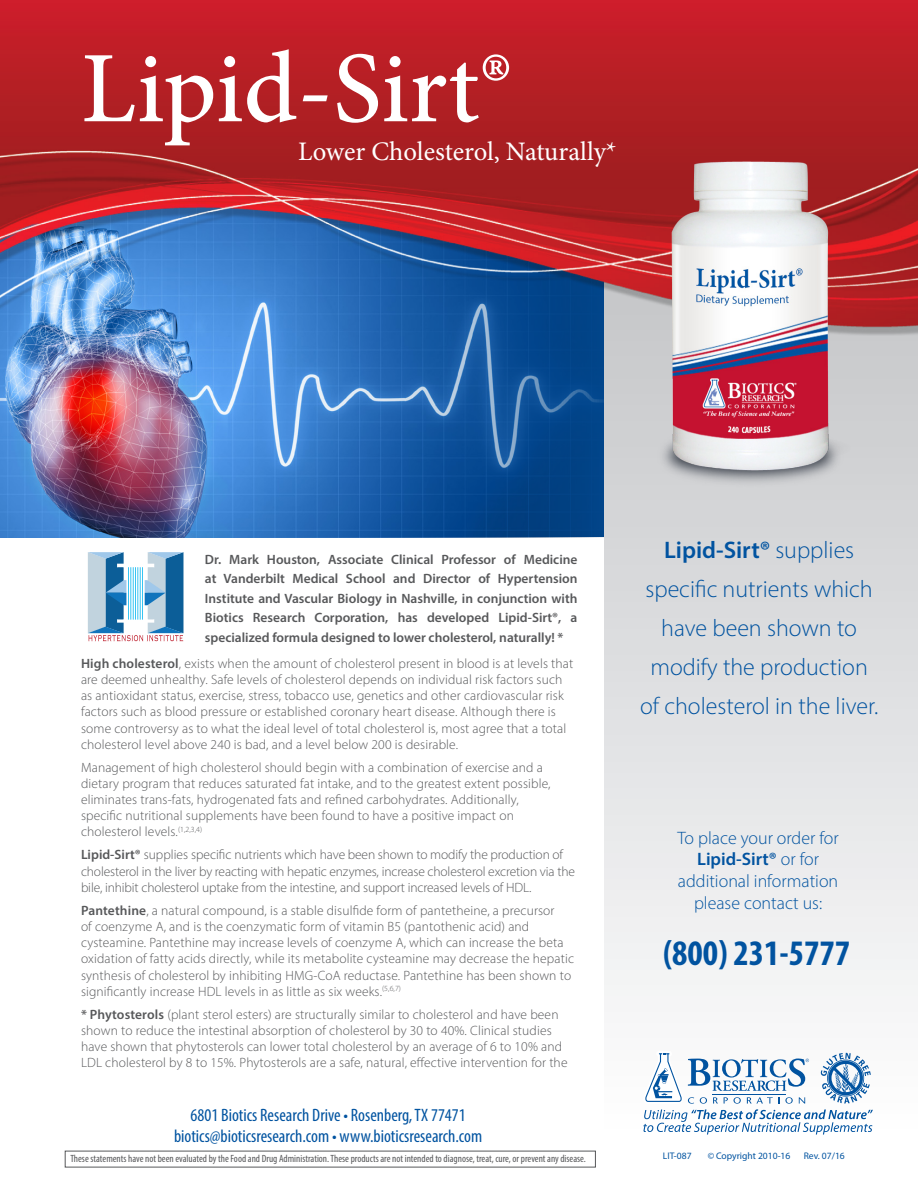
<style>
.page{position:relative;width:918px;height:1188px;background:#fff}
.page>*{position:absolute;margin:0;border:0;box-sizing:border-box;transform-origin:0 0}
.t1{font:500 101.4px "Minion Pro";color:#fff}
.t2{font:700 condensed 36px "Myriad Pro";color:#0153a0}
.t3{font:26.7px "Minion Pro";letter-spacing:-.005em;color:#fff}
.t4{font:300 24px/39px "Myriad Pro";color:#0153a0;text-align:center}
.t5{font:condensed 18px "Myriad Pro";color:#0153a0}
.t6{font:300 18px "Myriad Pro";color:#0153a0}
.t7{font:600 18px "Myriad Pro";color:#0153a0}
.t8{font:300 13.5px/16.2px "Myriad Pro";letter-spacing:.01em;color:#57585a}
.t9{font:600 13.5px/19.5px "Myriad Pro";color:#57585a;text-align:justify}
.t10{font:300 13.5px/16.2px "Myriad Pro";letter-spacing:-.01em;color:#57585a}
.t11{font:condensed 10.5px "Myriad Pro";color:#57585a}
.t12{font:9.6px "Myriad Pro";color:#0153a0}
.s1{font-weight:600}
.s2{font-weight:300}
</style>
<div class="page">
<img style="left:0;top:362px;width:605px;height:175px">
<svg style="left:605px;top:362px;width:313px;height:634px"></svg>
<img style="left:0;top:0;width:918px;height:362px">
<img style="left:638px;top:148px;width:224px;height:345px">
<div style="left:63px;top:527px;width:146px;height:138px;background:#fff"></div>
<svg style="left:88px;top:552px;width:95px;height:89px"></svg>
<svg style="left:643px;top:1052px;width:230px;height:83px"></svg>
<p class="t1" style="left:81px;top:20px;width:433px">Lipid-Sirt®</p>
<p class="t3" style="left:298px;top:134px;width:320px">Lower Cholesterol, Naturally*</p>
<p class="t9" style="left:205px;top:549px;width:374px">Dr. Mark Houston, Associate Clinical Professor of Medicine at Vanderbilt Medical School and Director of Hypertension Institute and Vascular Biology in Nashville, in conjunction with Biotics Research Corporation, has developed Lipid-Sirt®, a specialized formula designed to lower cholesterol, naturally! *</p>
<p class="t8" style="left:81px;top:655px;width:494px"><span class="s1">High cholesterol</span>, exists when the amount of cholesterol present in blood is at levels that are deemed unhealthy. Safe levels of cholesterol depends on individual risk factors such as antioxidant status, exercise, stress, tobacco use, genetics and other cardiovascular risk factors such as blood pressure or established coronary heart disease. Although there is some controversy as to what the ideal level of total cholesterol is, most agree that a total cholesterol level above 240 is bad, and a level below 200 is desirable.</p>
<p class="t8" style="left:81px;top:759px;width:471px">Management of high cholesterol should begin with a combination of exercise and a dietary program that reduces saturated fat intake, and to the greatest extent possible, eliminates trans-fats, hydrogenated fats and refined carbohydrates. Additionally, specific nutritional supplements have been found to have a positive impact on cholesterol levels.<sup>(1,2,3,4)</sup></p>
<p class="t10" style="left:81px;top:847px;width:496px"><span class="s1">Lipid-Sirt®</span> supplies specific nutrients which have been shown to modify the production of cholesterol in the liver by reacting with hepatic enzymes, increase cholesterol excretion via the bile, inhibit cholesterol uptake from the intestine, and support increased levels of HDL.</p>
<p class="t8" style="left:81px;top:902px;width:495px"><span class="s1">Pantethine</span>, a natural compound, is a stable disulfide form of pantetheine, a precursor<br>of coenzyme A, and is the coenzymatic form of vitamin B5 (pantothenic acid) and cysteamine. Pantethine may increase levels of coenzyme A, which can increase the beta oxidation of fatty acids directly, while its metabolite cysteamine may decrease the hepatic synthesis of cholesterol by inhibiting HMG-CoA reductase. Pantethine has been shown to significantly increase HDL levels in as little as six weeks.<sup>(5,6,7)</sup></p>
<p class="t8" style="left:81px;top:1006px;width:488px"><span class="s1">* Phytosterols</span> (plant sterol esters) are structurally similar to cholesterol and have been shown to reduce the intestinal absorption of cholesterol by 30 to 40%. Clinical studies have shown that phytosterols can lower total cholesterol by an average of 6 to 10% and LDL cholesterol by 8 to 15%. Phytosterols are a safe, natural, effective intervention for the</p>
<p class="t5" style="left:191px;top:1104px;width:277px">6801 Biotics Research Drive • Rosenberg, TX 77471</p>
<p class="t5" style="left:174px;top:1125px;width:310px">biotics@bioticsresearch.com • www.bioticsresearch.com</p>
<p class="t11" style="left:70px;top:1152px;width:517px">These statements have not been evaluated by the Food and Drug Administration. These products are not intended to diagnose, treat, cure, or prevent any disease.</p>
<p class="t4" style="left:640px;top:531px;width:240px"><span class="s1">Lipid-Sirt®</span> supplies specific nutrients which have been shown to modify the production of cholesterol in the liver.</p>
<p class="t6" style="left:677px;top:827px;width:163px">To place your order for</p>
<p class="t7" style="left:697px;top:848px;width:123px">Lipid-Sirt® <span class="s2">or for</span></p>
<p class="t6" style="left:678px;top:870px;width:162px">additional information</p>
<p class="t6" style="left:694px;top:892px;width:130px">please contact us:</p>
<p class="t2" style="left:663px;top:930px;width:188px">(800) 231-5777</p>
<p class="t12" style="left:663px;top:1150px;width:30px">LIT-087</p>
<p class="t12" style="left:708px;top:1150px;width:84px">© Copyright 2010-16</p>
<p class="t12" style="left:804px;top:1150px;width:43px">Rev. 07/16</p>
</div>
